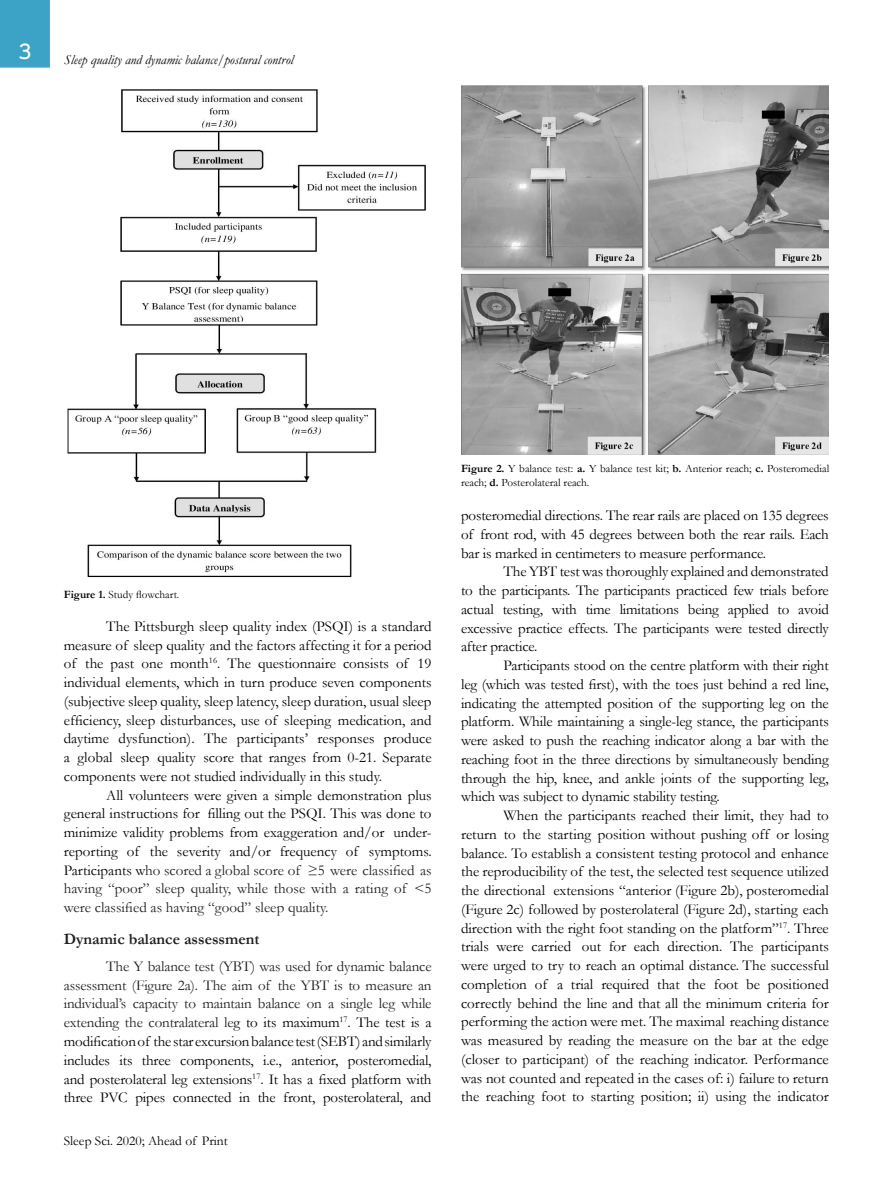
<style>
.page{position:relative;width:893px;height:1191px;background:#fff}
.page>*{position:absolute;margin:0;border:0;box-sizing:border-box;transform-origin:0 0}
.t1{font:21px "Nobel";color:#fff}
.t2{font:700 15.75px "Garamond";color:#221e1f}
.t3{font:15px/18.8px "Garamond";letter-spacing:-.01em;color:#000;text-align:justify}
.t4{font:italic 13.5px "Garamond";color:#000}
.t5{font:13.5px "Garamond";color:#000}
.t6{font:11.25px/13.5px "Garamond";color:#000}
.s1{font-weight:700}
.s2{color:#221e1f}
</style>
<div class="page">
<div style="left:0;top:0;width:50px;height:68px;background:#3da3c6"></div>
<img style="left:67px;top:89px;width:359px;height:489px">
<img style="left:461px;top:85px;width:368px;height:369px">
<h1 class="t1" style="left:19px;top:39px;width:14px">3</h1>
<p class="t4" style="left:64px;top:51px;width:231px">Sleep quality and dynamic balance/postural control</p>
<p class="t6" style="left:64px;top:587px;width:117px"><span class="s1">Figure 1.</span> Study flowchart.</p>
<p class="t3" style="left:64px;top:616px;width:369px;text-indent:43px">The Pittsburgh sleep quality index (PSQI) is a standard measure of sleep quality and the factors affecting it for a period of the past one month<sup>16</sup>. The questionnaire consists of 19 individual elements, which in turn produce seven components (subjective sleep quality, sleep latency, sleep duration, usual sleep efficiency, sleep disturbances, use of sleeping medication, and daytime dysfunction). The participants’ responses produce a global sleep quality score that ranges from 0-21. Separate components were not studied individually in this study.</p>
<p class="t3" style="left:64px;top:785px;width:369px;text-indent:43px">All volunteers were given a simple demonstration plus general instructions for filling out the PSQI. This was done to minimize validity problems from exaggeration and/or under&shy;reporting of the severity and/or frequency of symptoms.<br>Participants w<span class="s2">ho scored a global score of ≥5 were classified as having “poor” sleep quality, while those with a rating of &lt;5 were classified as having “good” sleep quality.</span></p>
<p class="t2" style="left:64px;top:928px;width:197px">Dynamic balance assessment</p>
<p class="t3" style="left:64px;top:956px;width:369px;text-indent:43px"><span class="s2">The Y balance test (YBT) was used for dynamic balance assessment (Figure 2a). The aim of the YBT is to measure an individual’s capacity to maintain balance on a single leg while extending the contralateral le</span>g to its maximum<sup>17</sup>. The test is a modification of the star excursion balance test (SEBT) and similarly includes its three components, i.e., anterior, posteromedial, and posterolateral leg extensions<sup>17</sup>. It has a fixed platform with three PVC pipes connected in the front, posterolateral, and</p>
<p class="t5" style="left:64px;top:1131px;width:166px">Sleep Sci. 2020; Ahead of Print</p>
<p class="t6" style="left:461px;top:462px;width:370px"><span class="s1">Figure 2.</span> Y balance test: <span class="s1">a.</span> Y balance test kit; <span class="s1">b.</span> Anterior reach; <span class="s1">c.</span> Posteromedial reach; <span class="s1">d.</span> Posterolateral reach.</p>
<p class="t3" style="left:461px;top:505px;width:369px">posteromedial directions. The rear rails are placed on 135 degrees of front rod, with 45 degrees between both the rear rails. Each bar is marked in centimeters to measure performance.</p>
<p class="t3" style="left:461px;top:562px;width:369px;text-indent:43px">The YBT test was thoroughly explained and demonstrated to the participants. The participants practiced few trials before actual testing, with time limitations being applied to avoid excessive practice effects. The participants were tested directly after practice.</p>
<p class="t3" style="left:461px;top:655px;width:369px;text-indent:43px">Participants stood on the centre platform with their right leg (which was tested first), with the toes just behind a red line, indicating the attempted position of the supporting leg on the platform. While maintaining a single-leg stance, the participants were asked to push the reaching indicator along a bar with the reaching foot in the three directions by simultaneously bending through the hip, knee, and ankle joints of the supporting leg, which was subject to dynamic stability testing.</p>
<p class="t3" style="left:461px;top:805px;width:369px;text-indent:43px">When the participants reached their limit, they had to return to the starting position without pushing off or losing balance. To establish a consistent testing protocol and enhance the reproducibility of the test, the selected test sequence utilized the directional extensions “anterior (Figure 2b), posteromedial (Figure 2c) followed by posterolateral (Figure 2d), starting each direction with the right foot standing on the platform”<sup>17</sup>. Three trials were carried out for each direction. The participants were urged to try to reach an optimal distance. The successful completion of a trial required that the foot be positioned correctly behind the line and that all the minimum criteria for performing the action were met. The maximal reaching distance was measured by reading the measure on the bar at the edge (closer to participant) of the reaching indicator. Performance was not counted and repeated in the cases of: i) failure to return the reaching foot to starting position; ii) using the indicator</p>
</div>
